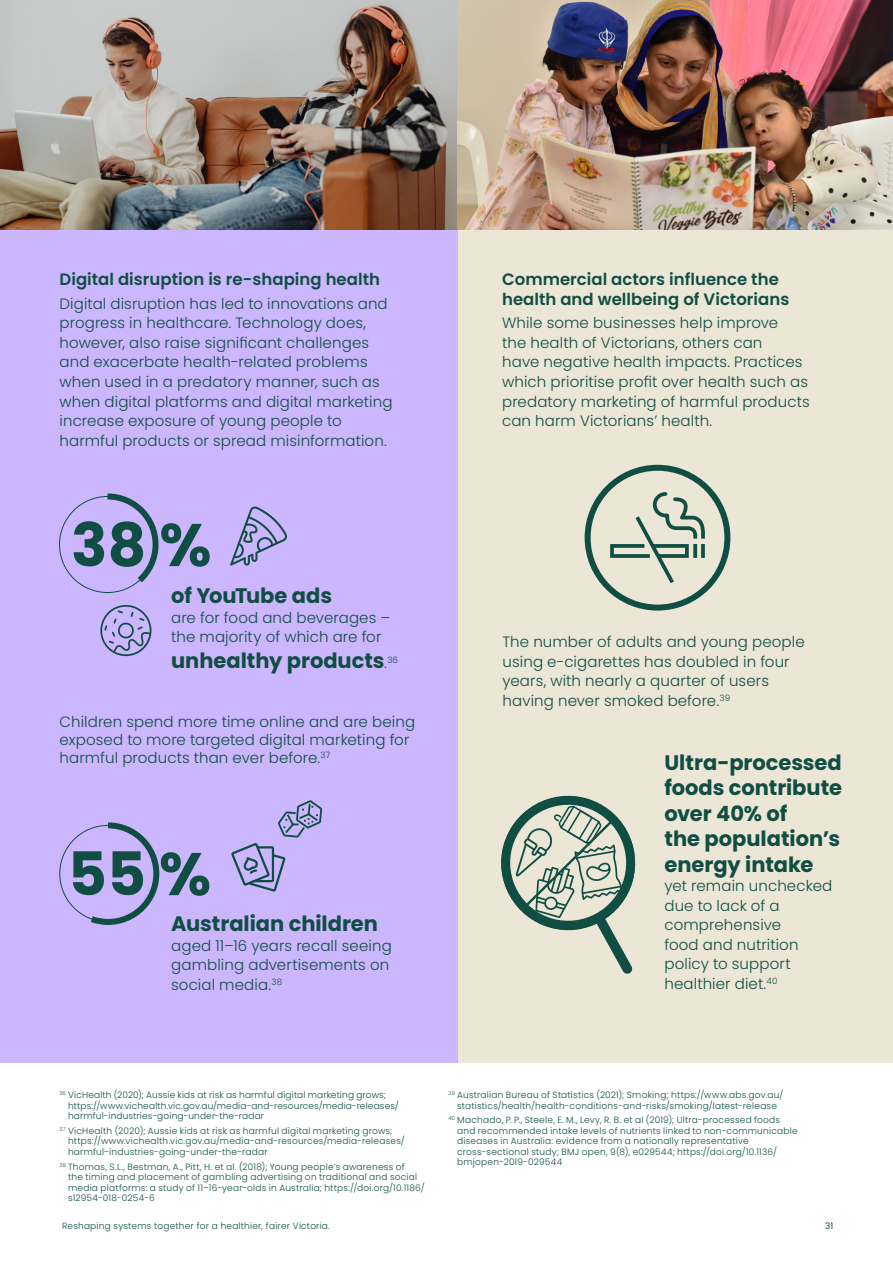
<style>
.page{position:relative;width:893px;height:1263px;background:#fff}
.page>*{position:absolute;margin:0;border:0;box-sizing:border-box;transform-origin:0 0}
.H3-TOC{font:700 60px "Poppins";color:#104e43}
.Body{font:700 21px/25.5px "Poppins";color:#104e43}
.H3-TOC-2{font:600 16.5px/19.5px "Poppins";color:#104e43}
.Body-2{font:300 15px/19.5px "Poppins";letter-spacing:.01em;color:#104e43}
.Footnotes_sml{font:300 9px/10.5px "Poppins";letter-spacing:.025em;color:#104e43}
.t1{font:9px "Poppins";color:#104e43}
.s1{font-weight:300;font-size:15px}
</style>
<div class="page">
<div style="left:457px;top:230px;width:436px;height:833px;background:#ece6d6"></div>
<div style="left:0;top:230px;width:457px;height:833px;background:#ccb7ff"></div>
<svg style="left:84px;top:822px;width:76px;height:103px"></svg>
<svg style="left:102px;top:493px;width:57px;height:96px"></svg>
<img style="left:0;top:0;width:457px;height:230px">
<img style="left:457px;top:0;width:436px;height:230px">
<svg style="left:230px;top:506px;width:57px;height:60px"></svg>
<svg style="left:100px;top:604px;width:52px;height:53px"></svg>
<svg style="left:231px;top:800px;width:92px;height:92px"></svg>
<svg style="left:501px;top:795px;width:135px;height:179px"></svg>
<svg style="left:608px;top:490px;width:99px;height:97px"></svg>
<div style="left:585px;top:465px;width:145px;height:146px;border:6px solid #104e43;border-radius:50%"></div>
<p class="H3-TOC-2" style="left:60px;top:270px;width:322px">Digital disruption is re-shaping health</p>
<p class="Body-2" style="left:60px;top:294px;width:334px">Digital disruption has led to innovations and progress in healthcare. Technology does, however, also raise significant challenges and exacerbate health-related problems when used in a predatory manner, such as when digital platforms and digital marketing increase exposure of young people to harmful products or spread misinformation.</p>
<p class="H3-TOC" style="left:71px;top:510px;width:142px">38 %</p>
<p class="Body" style="left:171px;top:583px;width:162px">of YouTube ads</p>
<p class="Body-2" style="left:171px;top:608px;width:221px">are for food and beverages – the majority of which are for</p>
<p class="Body" style="left:171px;top:648px;width:228px">unhealthy products<span class="s1">.</span><sup>36</sup></p>
<p class="Body-2" style="left:60px;top:713px;width:357px;line-height:18px">Children spend more time online and are being exposed to more targeted digital marketing for harmful products than ever before.<sup>37</sup></p>
<p class="H3-TOC" style="left:68px;top:839px;width:145px">55 %</p>
<p class="Body" style="left:171px;top:911px;width:208px">Australian children</p>
<p class="Body-2" style="left:171px;top:936px;width:222px">aged 11–16 years recall seeing gambling advertisements on social media.<sup>38</sup></p>
<p class="H3-TOC-2" style="left:502px;top:270px;width:289px">Commercial actors influence the health and wellbeing of Victorians</p>
<p class="Body-2" style="left:502px;top:314px;width:309px">While some businesses help improve<br>the health of Victorians, others can<br>have negative health impacts. Practices which prioritise profit over health such as predatory marketing of harmful products can harm Victorians’ health.</p>
<p class="Body-2" style="left:502px;top:632px;width:304px">The number of adults and young people using e-cigarettes has doubled in four years, with nearly a quarter of users having never smoked before.<sup>39</sup></p>
<p class="Body" style="left:664px;top:749px;width:179px">Ultra-processed foods contribute over 40% of<br>the population’s energy intake</p>
<p class="Body-2" style="left:664px;top:876px;width:169px">yet remain unchecked due to lack of a comprehensive<br>food and nutrition policy to support healthier diet.<sup>40</sup></p>
<p class="Footnotes_sml" style="left:68px;top:1090px;width:332px;text-indent:-9px"><sup>36</sup> VicHealth (2020); Aussie kids at risk as harmful digital marketing grows; https://www.vichealth.vic.gov.au/media-and-resources/media-releases/ harmful-industries-going-under-the-radar</p>
<p class="Footnotes_sml" style="left:68px;top:1125px;width:338px;text-indent:-9px"><sup>37</sup> VicHealth (2020); Aussie kids at risk as harmful digital marketing grows; https://www.vichealth.vic.gov.au/media-and-resources/media-releases/ harmful-industries-going-under-the-radar</p>
<p class="Footnotes_sml" style="left:68px;top:1161px;width:358px;text-indent:-9px"><sup>38</sup> Thomas, S.L., Bestman, A., Pitt, H. et al. (2018); Young people’s awareness of<br>the timing and placement of gambling advertising on traditional and social media platforms: a study of 11–16-year-olds in Australia; https://doi.org/10.1186/ s12954-018-0254-6</p>
<p class="Footnotes_sml" style="left:449px;top:1090px;width:336px;text-align:center"><sup>39</sup> Australian Bureau of Statistics (2021); Smoking; https://www.abs.gov.au/ statistics/health/health-conditions-and-risks/smoking/latest-release</p>
<p class="Footnotes_sml" style="left:457px;top:1115px;width:342px;text-indent:-9px"><sup>40</sup> Machado, P. P., Steele, E. M., Levy, R. B. et al (2019); Ultra-processed foods and recommended intake levels of nutrients linked to non-communicable diseases in Australia: evidence from a nationally representative cross-sectional study; BMJ open, 9(8), e029544; https://doi.org/10.1136/ bmjopen-2019-029544</p>
<p class="Footnotes_sml" style="left:62px;top:1220px;width:269px">Reshaping systems together for a healthier, fairer Victoria.</p>
<p class="t1" style="left:825px;top:1220px;width:10px">31</p>
</div>
